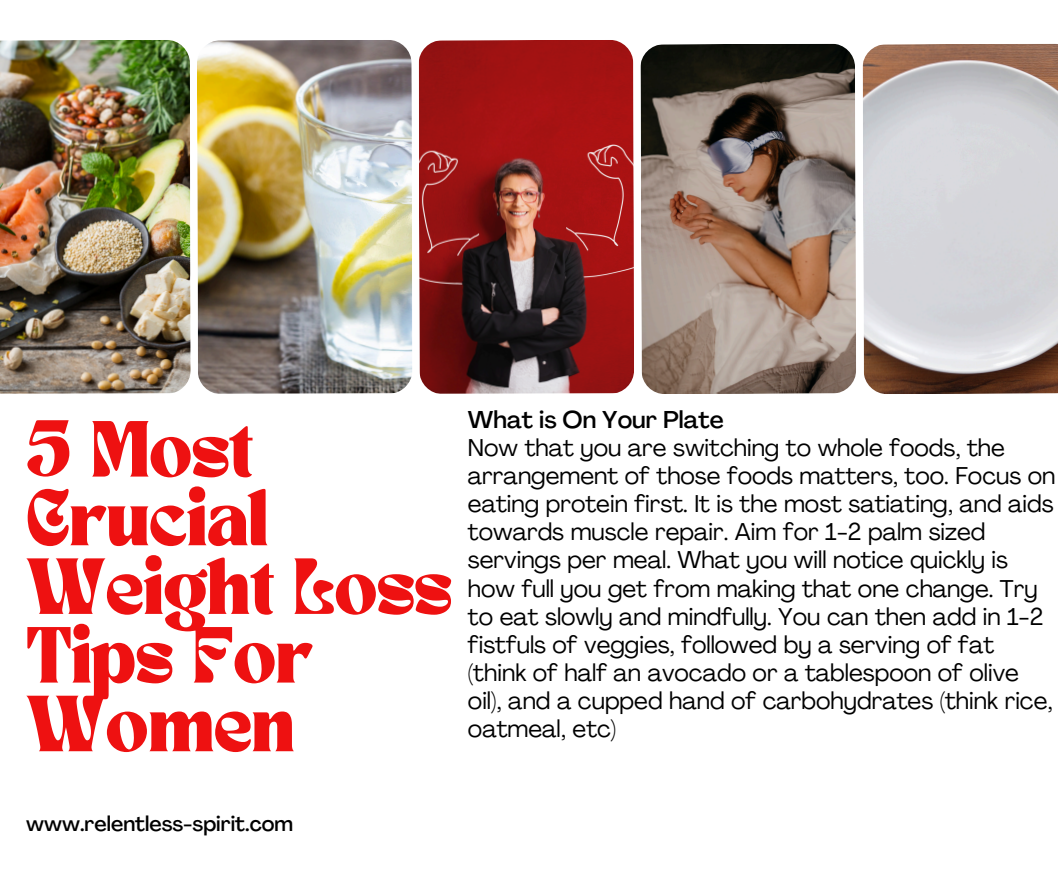
<style>
.page{position:relative;width:1058px;height:887px;background:#fff}
.page>*{position:absolute;margin:0;border:0;box-sizing:border-box;transform-origin:0 0}
.t1{font:55.5px/68.7px "TANNIMBUS";color:#e11}
.t2{font:24px/28.2px "Agrandir";color:#000}
.t3{font:500 21px "Agrandir";color:#000}
.s1{font-weight:500}
</style>
<div class="page">
<img style="left:0;top:40px;width:191px;height:354px">
<img style="left:640px;top:44px;width:216px;height:350px">
<img style="left:197px;top:40px;width:215px;height:354px">
<img style="left:862px;top:44px;width:196px;height:350px">
<img style="left:418px;top:40px;width:216px;height:354px">
<p class="t1" style="left:26px;top:421px;width:427px">5 Most<br>Crucial<br>Weight Loss<br>Tips For<br>Women</p>
<p class="t2" style="left:468px;top:407px;width:589px"><span class="s1">What is On Your Plate<br></span>Now that you are switching to whole foods, the arrangement of those foods matters, too. Focus on eating protein first. It is the most satiating, and aids towards muscle repair. Aim for 1-2 palm sized servings per meal. What you will notice quickly is how full you get from making that one change. Try to eat slowly and mindfully. You can then add in 1-2 fistfuls of veggies, followed by a serving of fat (think of half an avocado or a tablespoon of olive oil), and a cupped hand of carbohydrates (think rice, oatmeal, etc)</p>
<p class="t3" style="left:26px;top:814px;width:268px">www.relentless-spirit.com</p>
</div>
